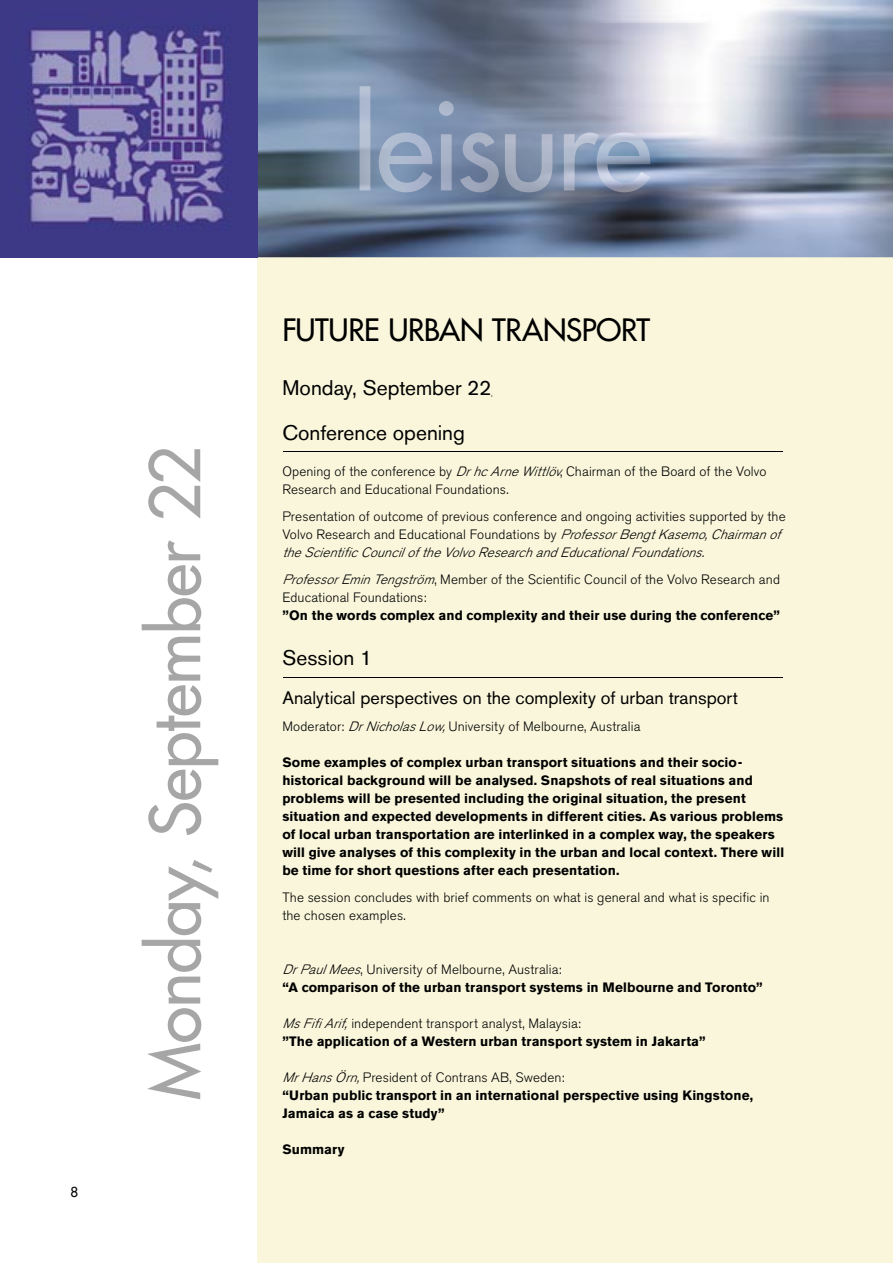
<style>
.page{position:relative;width:893px;height:1263px;background:#fff}
.page>*{position:absolute;margin:0;border:0;box-sizing:border-box;transform-origin:0 0}
.t1{font:67.5px "Futura";letter-spacing:-.01em;color:#a6a6a6}
.t2{font:30px "Futura";letter-spacing:-.015em;color:#000}
.t3{font:21px/45px "Volvo Sans";color:#000}
.t4{font:18px "Volvo Sans";color:#000}
.t5{font:700 13.5px/18px "Volvo Sans";letter-spacing:.005em;color:#000}
.t6{font:300 13.5px/18px "Volvo Sans";letter-spacing:.01em;color:#000}
.t7{font:13.5px "Futura";color:#000}
.s1{font-style:italic}
.s2{font-weight:300;font-style:italic}
.s3{font-weight:300}
</style>
<div class="page">
<div style="left:257px;top:254px;width:636px;height:1009px;background:#f9f6db"></div>
<img style="left:258px;top:0;width:635px;height:257px">
<hr style="left:283px;top:452px;width:500px;height:1px;background:#000">
<hr style="left:283px;top:677px;width:500px;height:1px;background:#000">
<img style="left:360px;top:86px;width:290px;height:106px">
<img style="left:0;top:0;width:258px;height:257px">
<p class="t7" style="left:71px;top:1184px;width:9px">8</p>
<h1 class="t1" style="left:133px;top:1100px;width:656px;rotate:-90deg">Monday, September 22</h1>
<h2 class="t2" style="left:282px;top:311px;width:369px">FUTURE URBAN TRANSPORT</h2>
<h3 class="t3" style="left:282px;top:365px;width:210px">Monday, September 22<br>Conference opening</h3>
<p class="t6" style="left:282px;top:462px;width:486px">Opening of the conference by <span class="s1">DrhcArneWittlöv</span>, Chairman of the Board of the Volvo<br>Research and Educational Foundations.</p>
<p class="t6" style="left:282px;top:507px;width:505px;text-align:justify">Presentation of outcome of previous conference and ongoing activities supported by the Volvo Research and Educational Foundations by <span class="s1">ProfessorBengtKasemo,Chairmanof theScientificCounciloftheVolvoResearchandEducationalFoundations.</span></p>
<p class="t6" style="left:282px;top:570px;width:499px"><span class="s1">ProfessorEminTengström</span>, Member of the Scientific Council of the Volvo Research and<br>Educational Foundations:</p>
<p class="t5" style="left:282px;top:606px;width:499px">”On the words complex and complexity and their use during the conference”</p>
<h3 class="t3" style="left:282px;top:635px;width:91px">Session 1</h3>
<h3 class="t4" style="left:282px;top:687px;width:457px">Analytical perspectives on the complexity of urban transport</h3>
<p class="t6" style="left:282px;top:717px;width:360px">Moderator: <span class="s1">DrNicholasLow,</span>University of Melbourne, Australia</p>
<p class="t5" style="left:282px;top:753px;width:503px">Some examples of complex urban transport situations and their socio&shy;historical background will be analysed. Snapshots of real situations and problems will be presented including the original situation, the present situation and expected developments in different cities. As various problems of local urban transportation are interlinked in a complex way, the speakers will give analyses of this complexity in the urban and local context. There will be time for short questions after each presentation.</p>
<p class="t6" style="left:282px;top:888px;width:489px">The session concludes with brief comments on what is general and what is specific in the chosen examples.</p>
<p class="t5" style="left:282px;top:960px;width:482px"><span class="s2">DrPaulMees</span><span class="s3">, University of Melbourne, Australia:<br></span>“A comparison of the urban transport systems in Melbourne and Toronto”</p>
<p class="t5" style="left:282px;top:1014px;width:425px"><span class="s2">MsFifiArif,</span><span class="s3">independent transport analyst, Malaysia:<br></span>”The application of a Western urban transport system in Jakarta”</p>
<p class="t5" style="left:282px;top:1068px;width:472px"><span class="s2">MrHansÖrn,</span><span class="s3">President of Contrans AB, Sweden:<br></span>“Urban public transport in an international perspective using Kingstone,<br>Jamaica as a case study”</p>
<p class="t5" style="left:282px;top:1140px;width:64px">Summary</p>
</div>
